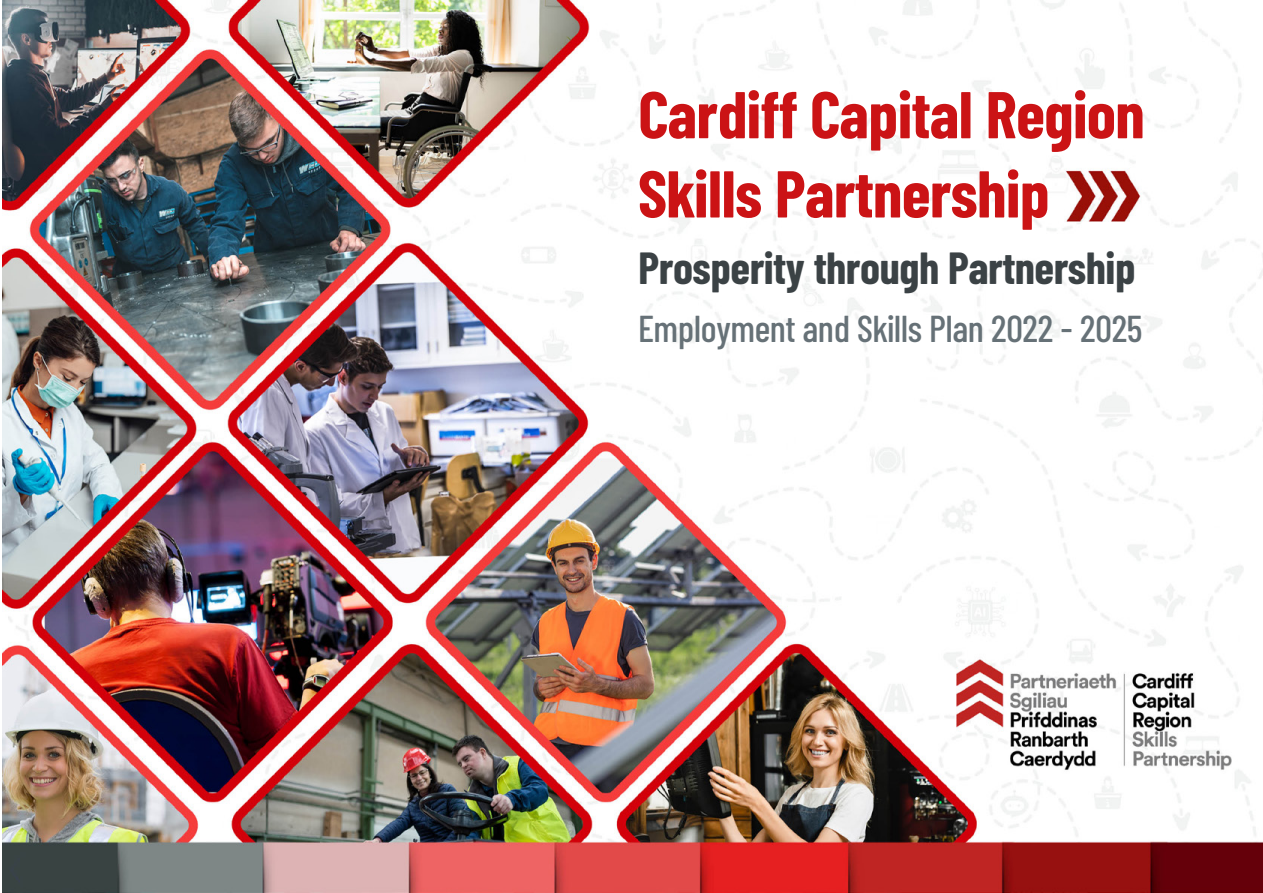
<style>
.page{position:relative;width:1263px;height:893px;background:#fff}
.page>*{position:absolute;margin:0;border:0;box-sizing:border-box;transform-origin:0 0}
.t1{font:700 66px "Barlow Condensed";color:#cb1315}
.t2{font:700 45px "Barlow Condensed";color:#3b4245}
.t3{font:500 37.5px "Barlow Condensed";color:#667177}
</style>
<div class="page">
<img style="left:2px;top:0;width:1261px;height:893px">
<p class="t1" style="left:639px;top:68px;width:507px">Cardiff Capital Region</p>
<p class="t1" style="left:639px;top:147px;width:413px">Skills Partnership</p>
<p class="t2" style="left:639px;top:236px;width:498px">Prosperity through Partnership</p>
<p class="t3" style="left:639px;top:302px;width:505px">Employment and Skills Plan 2022 - 2025</p>
</div>
